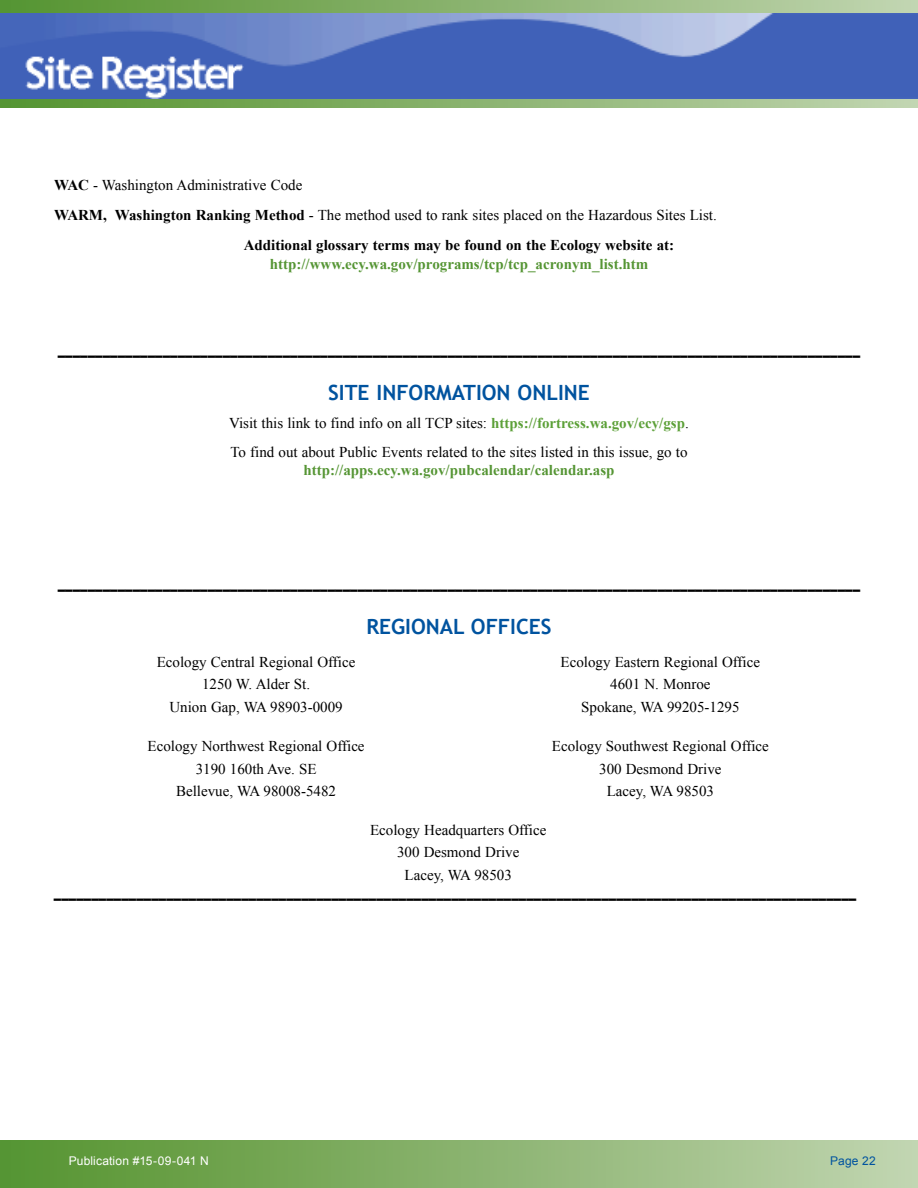
<style>
.page{position:relative;width:918px;height:1188px;background:#fff}
.page>*{position:absolute;margin:0;border:0;box-sizing:border-box;transform-origin:0 0}
.t1{font:700 21px "Trebuchet MS";color:#00539f}
.t2{font:15px/22.4px "Times New Roman";color:#000}
.t3{font:15px "Stencil Std";color:#000}
.t4{font:700 15px "Times New Roman";color:#559534}
.t5{font:700 15px "Times New Roman";color:#000}
.t6{font:12px "Arial";letter-spacing:.01em;color:#fff}
.t7{font:12px "Arial";letter-spacing:.01em;color:#00539f}
.s1{font-weight:700}
.s2{font-weight:700;color:#5ca038}
</style>
<div class="page">
<svg style="left:0;top:0;width:918px;height:13px;background:#89b36e"></svg>
<svg style="left:0;top:99px;width:918px;height:9px;background:#89b36e"></svg>
<img style="left:0;top:13px;width:918px;height:86px">
<div style="left:0;top:1141px;width:918px;height:47px;background:linear-gradient(to right,#54932e,#c0d4af)"></div>
<p class="t2" style="left:54px;top:174px;width:250px"><span class="s1">WAC</span> - Washington Administrative Code</p>
<p class="t2" style="left:54px;top:203px;width:664px"><span class="s1">WARM, Washington Ranking Method</span> - The method used to rank sites placed on the Hazardous Sites List.</p>
<p class="t5" style="left:244px;top:235px;width:432px">Additional glossary terms may be found on the Ecology website at:</p>
<p class="t4" style="left:270px;top:254px;width:380px">http://www.ecy.wa.gov/programs/tcp/tcp_acronym_list.htm</p>
<p class="t3" style="left:58px;top:339px;width:804px">___________________________________________________________________________________________________________</p>
<h1 class="t1" style="left:328px;top:379px;width:261px">SITE INFORMATION ONLINE</h1>
<p class="t2" style="left:229px;top:409px;width:461px;line-height:28.5px">Visit this link to find info on all TCP sites: <span class="s2">https://fortress.wa.gov/ecy/gsp</span>.<br>To find out about Public Events related to the sites listed in this issue, go to</p>
<p class="t4" style="left:303px;top:459px;width:313px">http://apps.ecy.wa.gov/pubcalendar/calendar.asp</p>
<p class="t3" style="left:58px;top:573px;width:804px">___________________________________________________________________________________________________________</p>
<h1 class="t1" style="left:366px;top:613px;width:12px">REGI</h1>
<h1 class="t1" style="left:411px;top:613px;width:87px">ONAL OFFICES</h1>
<p class="t2" style="left:157px;top:650px;width:200px">Ecology Central Regional Office</p>
<p class="t2" style="left:561px;top:650px;width:201px">Ecology Eastern Regional Office</p>
<p class="t2" style="left:202px;top:673px;width:110px">1250 W. Alder St.</p>
<p class="t2" style="left:610px;top:673px;width:102px">4601 N. Monroe</p>
<p class="t2" style="left:169px;top:695px;width:175px">Union Gap, WA 98903-0009</p>
<p class="t2" style="left:581px;top:695px;width:160px">Spokane, WA 99205-1295</p>
<p class="t2" style="left:148px;top:734px;width:219px">Ecology Northwest Regional Office</p>
<p class="t2" style="left:552px;top:734px;width:219px">Ecology Southwest Regional Office</p>
<p class="t2" style="left:196px;top:757px;width:122px">3190 160th Ave. SE</p>
<p class="t2" style="left:599px;top:757px;width:124px">300 Desmond Drive</p>
<p class="t2" style="left:176px;top:780px;width:162px">Bellevue, WA 98008-5482</p>
<p class="t2" style="left:607px;top:780px;width:109px">Lacey, WA 98503</p>
<p class="t2" style="left:370px;top:819px;width:178px;text-align:center">Ecology Headquarters Office<br>300 Desmond Drive<br>Lacey, WA 98503</p>
<p class="t3" style="left:54px;top:882px;width:804px">___________________________________________________________________________________________________________</p>
<p class="t6" style="left:69px;top:1153px;width:141px">Publication #15-09-041 N</p>
<p class="t7" style="left:830px;top:1153px;width:47px">Page 22</p>
</div>
